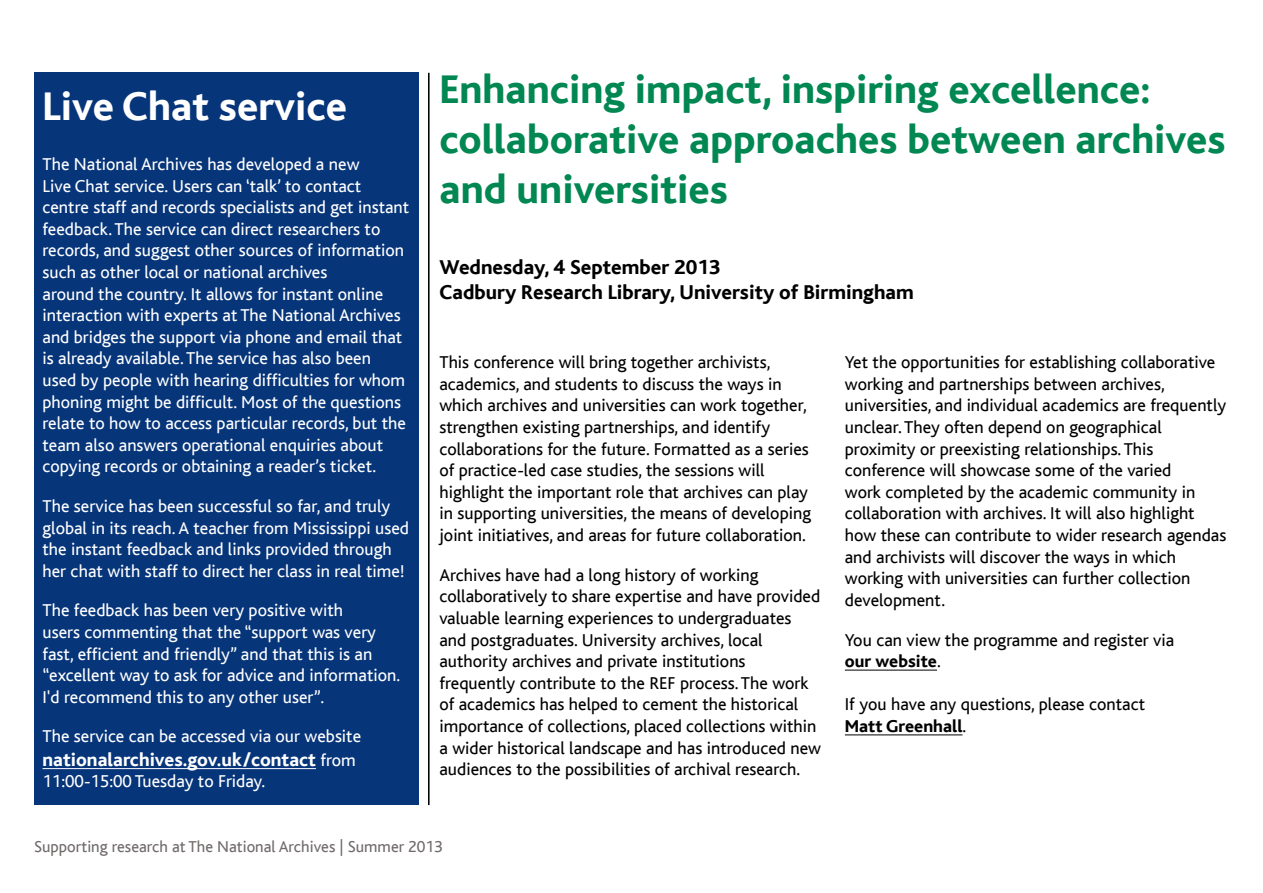
<style>
.page{position:relative;width:1263px;height:893px;background:#fff}
.page>*{position:absolute;margin:0;border:0;box-sizing:border-box;transform-origin:0 0}
.Heading{font:800 42px/50.4px "Bliss";color:#008752}
.Heading-2{font:800 42px "Bliss";color:#fff}
.t1{font:800 21px "Bliss";color:#000}
.t2{font:800 19.5px "Bliss";color:#fff}
.t3{font:18px/21.6px "Bliss";color:#000}
.t4{font:18px/21.6px "Bliss";color:#fff}
.t5{font:800 18px "Bliss";color:#000}
.t6{font:16.5px "Bliss";color:#716b6b}
.s1{font-weight:400;font-size:18px}
.s2{font-weight:400}
</style>
<div class="page">
<hr style="left:428px;top:73px;width:2px;height:732px;background:#000">
<hr style="left:845px;top:670px;width:92px;height:1px;background:#000">
<hr style="left:845px;top:734px;width:117px;height:1px;background:#000">
<div style="left:34px;top:73px;width:384px;height:732px;background:#06357a"></div>
<hr style="left:43px;top:768px;width:273px;height:1px;background:#fff">
<p class="Heading-2" style="left:43px;top:85px;width:306px">Live Chat service</p>
<p class="t4" style="left:43px;top:154px;width:318px">The National Archives has developed a new</p>
<p class="t4" style="left:43px;top:175px;width:368px">Live Chat service. Users can ‘talk’ to contact centre staff and records specialists and get instant feedback. The service can direct researchers to records, and suggest other sources of information such as other local or national archives<br>around the country. It allows for instant online interaction with experts at The National Archives and bridges the support via phone and email that is already available. The service has also been used by people with hearing difficulties for whom phoning might be difficult. Most of the questions relate to how to access particular records, but the team also answers operational enquiries about copying records or obtaining a reader’s ticket.</p>
<p class="t4" style="left:43px;top:496px;width:368px">The service has been successful so far, and truly global in its reach. A teacher from Mississippi used the instant feedback and links provided through her chat with staff to direct her class in real time!</p>
<p class="t4" style="left:43px;top:600px;width:359px">The feedback has been very positive with<br>users commenting that the “support was very fast, efficient and friendly” and that this is an “excellent way to ask for advice and information.</p>
<p class="t4" style="left:43px;top:686px;width:283px">I'd recommend this to any other user”.</p>
<p class="t4" style="left:43px;top:726px;width:320px">The service can be accessed via our website</p>
<p class="t2" style="left:43px;top:749px;width:315px">nationalarchives.gov.uk/contact <span class="s1">from</span></p>
<p class="t4" style="left:43px;top:771px;width:224px">11:00-15:00 Tuesday to Friday.</p>
<p class="Heading" style="left:439px;top:65px;width:788px">Enhancing impact, inspiring excellence: collaborative approaches between archives and universities</p>
<p class="t1" style="left:439px;top:256px;width:283px">Wednesday, 4 September 2013</p>
<p class="t1" style="left:439px;top:282px;width:476px">Cadbury Research Library, University of Birmingham</p>
<p class="t3" style="left:439px;top:352px;width:373px">This conference will bring together archivists, academics, and students to discuss the ways in which archives and universities can work together, strengthen existing partnerships, and identify collaborations for the future. Formatted as a series of practice-led case studies, the sessions will highlight the important role that archives can play in supporting universities, the means of developing joint initiatives, and areas for future collaboration.</p>
<p class="t3" style="left:439px;top:564px;width:383px">Archives have had a long history of working collaboratively to share expertise and have provided valuable learning experiences to undergraduates and postgraduates. University archives, local authority archives and private institutions frequently contribute to the REF process. The work of academics has helped to cement the historical importance of collections, placed collections within a wider historical landscape and has introduced new audiences to the possibilities of archival research.</p>
<p class="t3" style="left:845px;top:352px;width:383px">Yet the opportunities for establishing collaborative working and partnerships between archives, universities, and individual academics are frequently unclear. They often depend on geographical proximity or preexisting relationships. This conference will showcase some of the varied<br>work completed by the academic community in collaboration with archives. It will also highlight how these can contribute to wider research agendas and archivists will discover the ways in which working with universities can further collection development.</p>
<p class="t3" style="left:845px;top:629px;width:331px">You can view the programme and register via</p>
<p class="t5" style="left:845px;top:652px;width:97px">our website<span class="s2">.</span></p>
<p class="t3" style="left:845px;top:694px;width:302px">If you have any questions, please contact</p>
<p class="t5" style="left:845px;top:717px;width:123px">Matt Greenhall<span class="s2">.</span></p>
<p class="t6" style="left:34px;top:838px;width:410px">Supporting research at The National Archives | Summer 2013</p>
</div>
